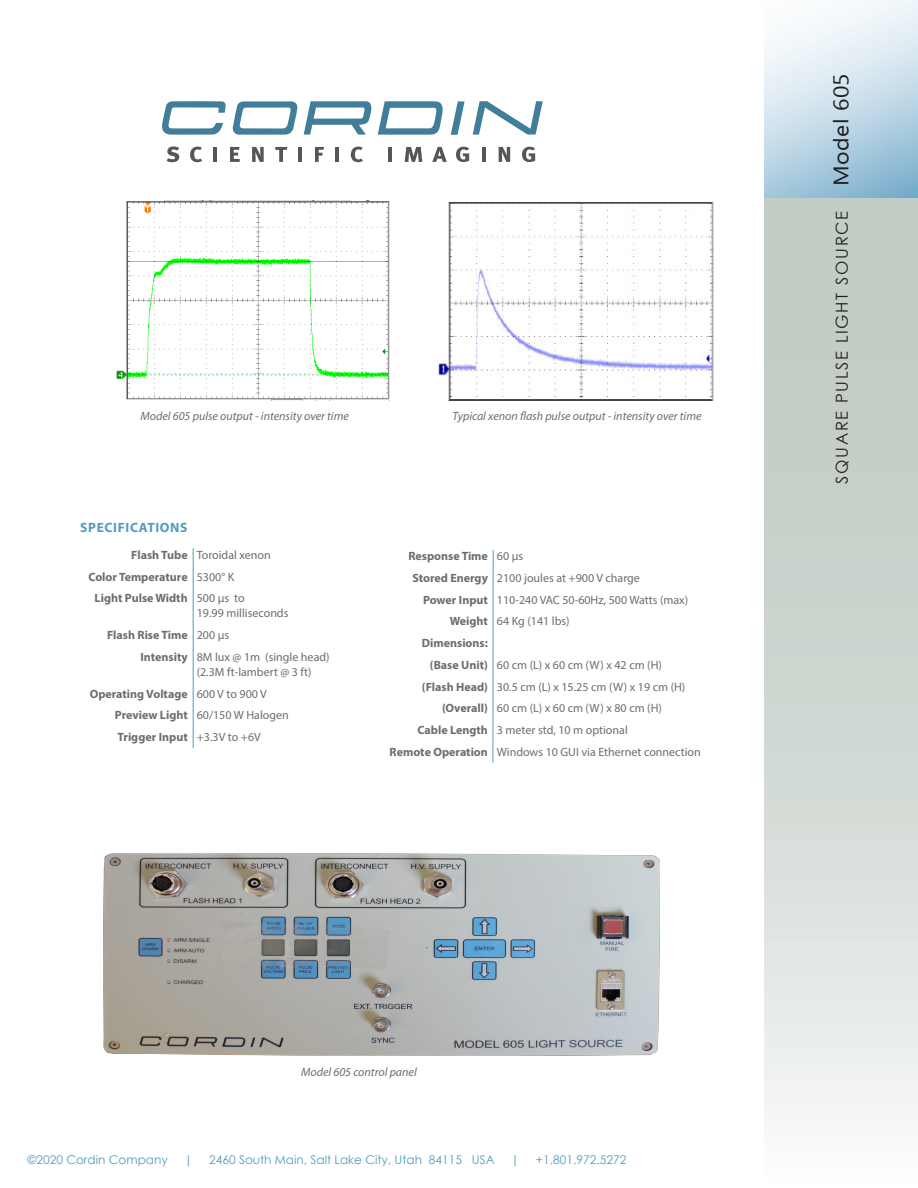
<style>
.page{position:relative;width:918px;height:1188px;background:#fff}
.page>*{position:absolute;margin:0;border:0;box-sizing:border-box;transform-origin:0 0}
.t1{font:21px "Ebrima";letter-spacing:.02em;color:#231f20;scale:1.1 1}
.t2{font:16.5px "Century Gothic";letter-spacing:.1em;color:#231f20}
.t3{font:700 13.5px "Myriad Pro";letter-spacing:.05em;color:#529cbe}
.t4{font:12px/15px "Myriad Pro";color:#6c6d70}
.t5{font:700 12px "Myriad Pro";color:#6c6d70}
.t6{font:italic 12px "Myriad Pro";color:#6c6d70}
.t7{font:12px "Century Gothic";color:#529cbe}
.s1{font-weight:700}
.s2{font-weight:400}
</style>
<div class="page">
<svg style="left:764px;top:0;width:154px;height:199px"></svg>
<div style="left:764px;top:199px;width:154px;height:989px;background:linear-gradient(to bottom,#b7c4ba,#f1f3f2)"></div>
<img style="left:103px;top:853px;width:556px;height:202px">
<hr style="left:193px;top:548px;width:1px;height:200px;background:#529cbe">
<hr style="left:493px;top:550px;width:1px;height:212px;background:#529cbe">
<img style="left:438px;top:202px;width:275px;height:198px">
<svg style="left:162px;top:101px;width:64px;height:34px"></svg>
<svg style="left:232px;top:101px;width:66px;height:34px"></svg>
<svg style="left:304px;top:101px;width:68px;height:34px"></svg>
<svg style="left:378px;top:101px;width:65px;height:34px"></svg>
<svg style="left:451px;top:101px;width:14px;height:34px"></svg>
<svg style="left:473px;top:101px;width:70px;height:34px"></svg>
<svg style="left:167px;top:146px;width:12px;height:16px"></svg>
<svg style="left:190px;top:147px;width:12px;height:15px"></svg>
<hr style="left:213px;top:147px;width:4px;height:15px;background:#565755">
<svg style="left:230px;top:147px;width:10px;height:15px"></svg>
<svg style="left:252px;top:147px;width:12px;height:15px"></svg>
<svg style="left:275px;top:147px;width:12px;height:15px"></svg>
<hr style="left:298px;top:147px;width:4px;height:15px;background:#565755">
<svg style="left:315px;top:147px;width:9px;height:15px"></svg>
<hr style="left:335px;top:147px;width:4px;height:15px;background:#565755">
<svg style="left:351px;top:147px;width:12px;height:15px"></svg>
<hr style="left:389px;top:147px;width:3px;height:15px;background:#565755">
<svg style="left:405px;top:147px;width:17px;height:15px"></svg>
<svg style="left:432px;top:147px;width:15px;height:15px"></svg>
<svg style="left:456px;top:147px;width:13px;height:15px"></svg>
<hr style="left:482px;top:147px;width:4px;height:15px;background:#565755">
<svg style="left:499px;top:147px;width:11px;height:15px"></svg>
<svg style="left:522px;top:147px;width:13px;height:15px"></svg>
<img style="left:117px;top:200px;width:273px;height:200px">
<p class="t6" style="left:141px;top:408px;width:210px">Model 605 pulse output - intensity over time</p>
<p class="t6" style="left:453px;top:408px;width:250px">Typical xenon flash pulse output - intensity over time</p>
<p class="t3" style="left:80px;top:519px;width:109px">SPECIFICATIONS</p>
<p class="t4" style="left:131px;top:547px;width:141px"><span class="s1">Flash Tube</span> Toroidal xenon</p>
<p class="t5" style="left:88px;top:569px;width:147px">Color Temperature <span class="s2">5300° K</span></p>
<p class="t4" style="left:197px;top:591px;width:93px;text-indent:-102px"><span class="s1">Light Pulse Width</span> 500 µs to<br>19.99 milliseconds</p>
<p class="t5" style="left:107px;top:627px;width:124px">Flash Rise Time <span class="s2">200 µs</span></p>
<p class="t4" style="left:197px;top:649px;width:134px;text-indent:-56px"><span class="s1">Intensity</span> 8M lux @ 1m (single head) (2.3M ft-lambert @ 3 ft)</p>
<p class="t5" style="left:90px;top:686px;width:179px">Operating Voltage <span class="s2">600 V to 900 V</span></p>
<p class="t4" style="left:115px;top:708px;width:175px"><span class="s1">Preview Light</span> 60/150 W Halogen</p>
<p class="t5" style="left:118px;top:729px;width:145px">Trigger Input <span class="s2">+3.3V to +6V</span></p>
<p class="t5" style="left:408px;top:548px;width:116px">Response Time <span class="s2">60 µs</span></p>
<p class="t4" style="left:412px;top:570px;width:229px"><span class="s1">Stored Energy</span> 2100 joules at +900 V charge</p>
<p class="t4" style="left:423px;top:592px;width:267px"><span class="s1">Power Input</span> 110-240 VAC 50-60Hz, 500 Watts (max)</p>
<p class="t4" style="left:450px;top:614px;width:121px"><span class="s1">Weight</span> 64 Kg (141 lbs)</p>
<p class="t5" style="left:422px;top:635px;width:68px">Dimensions:</p>
<p class="t4" style="left:430px;top:657px;width:234px"><span class="s1">(Base Unit)</span> 60 cm (L) x 60 cm (W) x 42 cm (H)</p>
<p class="t4" style="left:422px;top:679px;width:265px"><span class="s1">(Flash Head)</span> 30.5 cm (L) x 15.25 cm (W) x 19 cm (H)</p>
<p class="t4" style="left:442px;top:701px;width:221px"><span class="s1">(Overall)</span> 60 cm (L) x 60 cm (W) x 80 cm (H)</p>
<p class="t4" style="left:418px;top:722px;width:212px"><span class="s1">Cable Length</span> 3 meter std, 10 m optional</p>
<p class="t4" style="left:390px;top:744px;width:313px"><span class="s1">Remote Operation</span> Windows 10 GUI via Ethernet connection</p>
<p class="t6" style="left:301px;top:1064px;width:117px">Model 605 control panel</p>
<p class="t7" style="left:27px;top:1151px;width:142px">©2020 Cordin Company</p>
<p class="t7" style="left:184px;top:1151px;width:10px">|</p>
<p class="t7" style="left:209px;top:1151px;width:287px">2460 South Main, Salt Lake City, Utah 84115 USA</p>
<p class="t7" style="left:511px;top:1151px;width:10px">|</p>
<p class="t7" style="left:536px;top:1151px;width:92px">+1.801.972.5272</p>
<p class="t1" style="left:826px;top:186px;width:104px;rotate:-90deg">Model 605</p>
<p class="t2" style="left:830px;top:484px;width:274px;rotate:-90deg">SQUARE PULSE LIGHT SOURCE</p>
</div>
